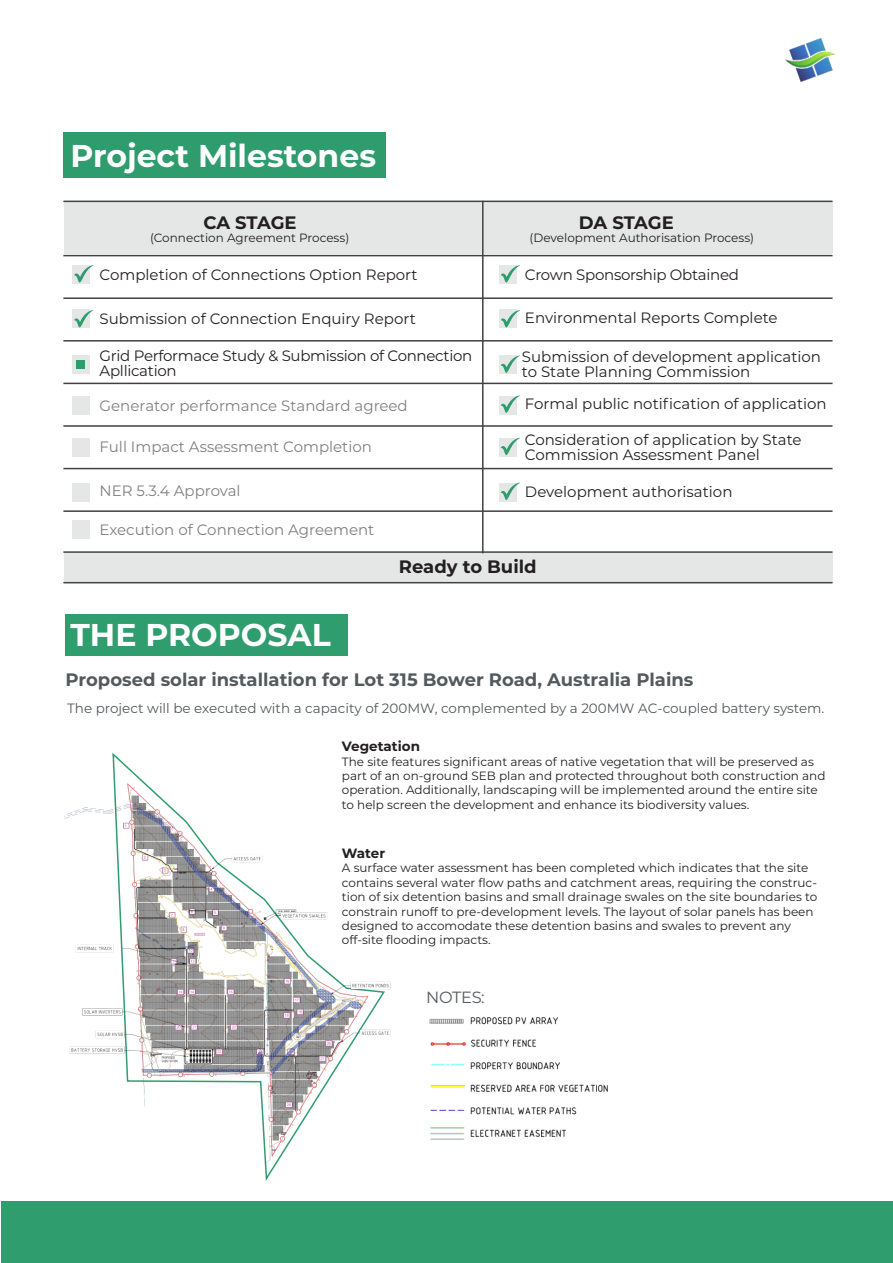
<style>
.page{position:relative;width:893px;height:1263px;background:#fff}
.page>*{position:absolute;margin:0;border:0;box-sizing:border-box;transform-origin:0 0}
.t1{font:700 31.5px "Montserrat";color:#fff}
.t2{font:700 18px "Montserrat";color:#53595d}
.t3{font:700 18px "Montserrat";letter-spacing:-.01em;color:#231f20}
.t4{font:16.2px "Montserrat";letter-spacing:-.02em;color:#53595d}
.t5{font:15px/15px "Montserrat";color:#231f20}
.t6{font:15px "Montserrat";color:#808083}
.t7{font:15px/15px "Montserrat";letter-spacing:-.02em;color:#231f20}
.t8{font:13.5px "Montserrat";color:#53595d}
.t9{font:700 13.5px "Montserrat";color:#231f20}
.t10{font:12px/14.4px "Montserrat";color:#231f20}
</style>
<div class="page">
<img style="left:785px;top:38px;width:51px;height:43px">
<div style="left:64px;top:133px;width:322px;height:45px;background:#2f9c6e"></div>
<div style="left:64px;top:202px;width:769px;height:52px;background:#e5e6e6"></div>
<div style="left:64px;top:553px;width:769px;height:30px;background:#e5e6e6"></div>
<hr style="left:63px;top:201px;width:769px;height:1px;background:#414141">
<hr style="left:482px;top:201px;width:2px;height:352px;background:#414141">
<hr style="left:63px;top:255px;width:769px;height:1px;background:#414141">
<hr style="left:63px;top:297px;width:769px;height:2px;background:#414141">
<hr style="left:63px;top:340px;width:769px;height:2px;background:#414141">
<hr style="left:63px;top:383px;width:769px;height:1px;background:#414141">
<hr style="left:63px;top:425px;width:769px;height:2px;background:#414141">
<hr style="left:63px;top:468px;width:769px;height:1px;background:#414141">
<hr style="left:63px;top:510px;width:769px;height:2px;background:#414141">
<hr style="left:63px;top:551px;width:769px;height:2px;background:#414141">
<hr style="left:63px;top:582px;width:769px;height:1px;background:#414141">
<div style="left:499px;top:265px;width:18px;height:19px;background:#e5e6e6"></div>
<div style="left:499px;top:309px;width:18px;height:19px;background:#e5e6e6"></div>
<div style="left:499px;top:355px;width:18px;height:19px;background:#e5e6e6"></div>
<div style="left:499px;top:396px;width:18px;height:19px;background:#e5e6e6"></div>
<div style="left:499px;top:438px;width:18px;height:19px;background:#e5e6e6"></div>
<div style="left:499px;top:483px;width:18px;height:19px;background:#e5e6e6"></div>
<svg style="left:501px;top:265px;width:19px;height:18px"></svg>
<svg style="left:501px;top:310px;width:19px;height:18px"></svg>
<svg style="left:501px;top:355px;width:19px;height:18px"></svg>
<svg style="left:501px;top:395px;width:19px;height:18px"></svg>
<svg style="left:501px;top:438px;width:19px;height:17px"></svg>
<svg style="left:501px;top:482px;width:19px;height:18px"></svg>
<div style="left:72px;top:265px;width:18px;height:19px;background:#e5e6e6"></div>
<div style="left:72px;top:309px;width:18px;height:19px;background:#e5e6e6"></div>
<div style="left:72px;top:355px;width:18px;height:19px;background:#e5e6e6"></div>
<div style="left:72px;top:396px;width:18px;height:19px;background:#e5e6e6"></div>
<div style="left:72px;top:438px;width:18px;height:19px;background:#e5e6e6"></div>
<div style="left:72px;top:483px;width:18px;height:19px;background:#e5e6e6"></div>
<div style="left:72px;top:520px;width:18px;height:19px;background:#e5e6e6"></div>
<svg style="left:74px;top:265px;width:19px;height:18px"></svg>
<svg style="left:74px;top:310px;width:19px;height:18px"></svg>
<div style="left:77px;top:360px;width:8px;height:8px;background:#2f9c6e"></div>
<div style="left:1px;top:1201px;width:892px;height:62px;background:#309d6e"></div>
<div style="left:65px;top:613px;width:282px;height:42px;background:#309d6e"></div>
<img style="left:64px;top:782px;width:327px;height:382px">
<img style="left:429px;top:1017px;width:179px;height:123px">
<h1 class="t1" style="left:70px;top:133px;width:307px">Project Milestones</h1>
<h2 class="t3" style="left:203px;top:210px;width:95px">CA STAGE</h2>
<h2 class="t3" style="left:579px;top:210px;width:96px">DA STAGE</h2>
<p class="t10" style="left:150px;top:230px;width:201px">(Connection Agreement Process)</p>
<p class="t10" style="left:530px;top:230px;width:226px">(Development Authorisation Process)</p>
<p class="t5" style="left:100px;top:267px;width:319px">Completion of Connections Option Report</p>
<p class="t5" style="left:100px;top:311px;width:318px">Submission of Connection Enquiry Report</p>
<p class="t7" style="left:100px;top:348px;width:374px">Grid Performace Study &amp; Submission of Connection<br>Apllication</p>
<p class="t6" style="left:100px;top:396px;width:310px">Generator performance Standard agreed</p>
<p class="t6" style="left:100px;top:436px;width:274px">Full Impact Assessment Completion</p>
<p class="t6" style="left:100px;top:480px;width:142px">NER 5.3.4 Approval</p>
<p class="t6" style="left:100px;top:520px;width:276px">Execution of Connection Agreement</p>
<p class="t7" style="left:525px;top:266px;width:215px">Crown Sponsorship Obtained</p>
<p class="t5" style="left:525px;top:310px;width:254px">Environmental Reports Complete</p>
<p class="t5" style="left:522px;top:348px;width:301px">Submission of development application to State Planning Commission</p>
<p class="t5" style="left:525px;top:396px;width:303px">Formal public notification of application</p>
<p class="t5" style="left:525px;top:431px;width:278px">Consideration of application by State<br>Commission Assessment Panel</p>
<p class="t5" style="left:525px;top:484px;width:209px">Development authorisation</p>
<h1 class="t1" style="left:70px;top:612px;width:262px">THE PROPOSAL</h1>
<h2 class="t3" style="left:399px;top:554px;width:139px">Ready to Build</h2>
<h2 class="t2" style="left:66px;top:667px;width:629px">Proposed solar installation for Lot 315 Bower Road, Australia Plains</h2>
<p class="t8" style="left:67px;top:699px;width:759px">The project will be executed with a capacity of 200MW, complemented by a 200MW AC-coupled battery system.</p>
<p class="t9" style="left:342px;top:736px;width:80px">Vegetation</p>
<p class="t10" style="left:342px;top:754px;width:485px">The site features significant areas of native vegetation that will be preserved as part of an on-ground SEB plan and protected throughout both construction and operation. Additionally, landscaping will be implemented around the entire site to help screen the development and enhance its biodiversity values.</p>
<p class="t9" style="left:342px;top:843px;width:45px">Water</p>
<p class="t10" style="left:342px;top:860px;width:477px">A surface water assessment has been completed which indicates that the site contains several water flow paths and catchment areas, requiring the construc&shy;tion of six detention basins and small drainage swales on the site boundaries to constrain runoff to pre-development levels. The layout of solar panels has been designed to accomodate these detention basins and swales to prevent any off-site flooding impacts.</p>
<h3 class="t4" style="left:426px;top:986px;width:60px">NOTES:</h3>
</div>
